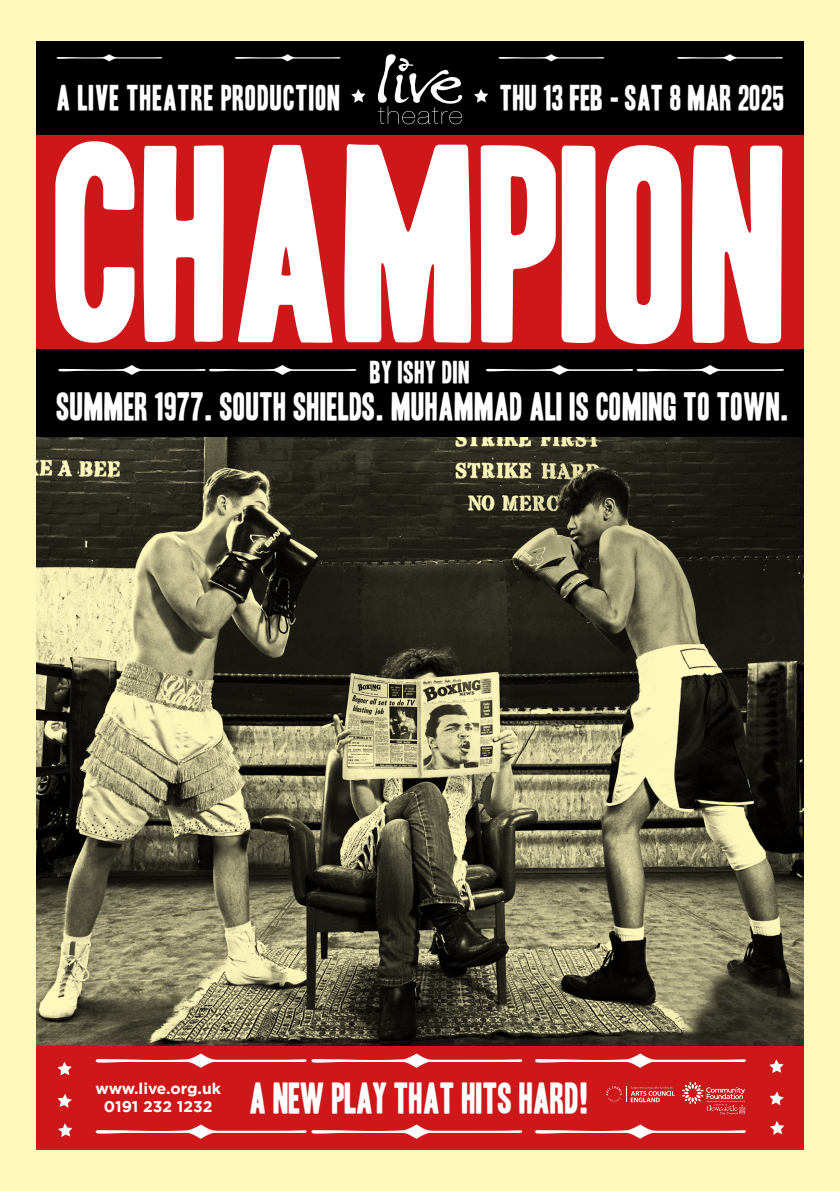
<style>
.page{position:relative;width:840px;height:1191px;background:#fff}
.page>*{position:absolute;margin:0;border:0;box-sizing:border-box;transform-origin:0 0}
.t1{font:241.4px "Headline One HPLHS";color:#fff}
.t2{font:41.8px "Headline One HPLHS";color:#fff}
.t3{font:37.6px "Headline One HPLHS";color:#fff}
.t4{font:34.2px "Headline One HPLHS";letter-spacing:.01em;color:#fff}
.t5{font:31px "Headline One HPLHS";letter-spacing:.03em;color:#fff}
.t6{font:31px "Headline One HPLHS";letter-spacing:.01em;color:#fff}
.t7{font:27.4px "Headline One HPLHS";letter-spacing:.02em;color:#fff}
.t8{font:20.8px "Headline One HPLHS";color:#fff}
.t9{font:700 15.6px "Gotham";color:#fff}
.s1{font-size:29.2px}
</style>
<div class="page">
<div style="left:0;top:0;width:839px;height:1191px;background:#fff8bd"></div>
<svg style="left:36px;top:437px;width:767px;height:609px;background:#615e47"></svg>
<div style="left:36px;top:41px;width:767px;height:99px;background:#000"></div>
<div style="left:36px;top:349px;width:767px;height:88px;background:#000"></div>
<div style="left:36px;top:136px;width:767px;height:213px;background:#cd1719"></div>
<svg style="left:377px;top:54px;width:85px;height:70px"></svg>
<div style="left:36px;top:1046px;width:767px;height:103px;background:#cd1719"></div>
<svg style="left:57px;top:1062px;width:15px;height:13px"></svg>
<svg style="left:58px;top:1094px;width:14px;height:13px"></svg>
<svg style="left:58px;top:1123px;width:14px;height:14px"></svg>
<svg style="left:769px;top:1059px;width:14px;height:14px"></svg>
<svg style="left:769px;top:1091px;width:14px;height:14px"></svg>
<svg style="left:770px;top:1121px;width:13px;height:13px"></svg>
<svg style="left:606px;top:1086px;width:68px;height:16px"></svg>
<img style="left:682px;top:1082px;width:64px;height:22px">
<img style="left:706px;top:1105px;width:40px;height:10px">
<img style="left:712px;top:1103px;width:16px;height:3px">
<svg style="left:351px;top:89px;width:14px;height:14px"></svg>
<svg style="left:474px;top:89px;width:14px;height:14px"></svg>
<p class="t8" style="left:55px;top:47px;width:109px">—</p>
<p class="t5" style="left:57px;top:83px;width:285px">A LIVE THEATRE PRODUCTION</p>
<p class="t8" style="left:233px;top:47px;width:109px">—</p>
<p class="t8" style="left:497px;top:47px;width:109px">—</p>
<p class="t6" style="left:500px;top:83px;width:286px">THU 13 FEB - SAT 8 MAR 2025</p>
<p class="t8" style="left:675px;top:47px;width:109px">—</p>
<h1 class="t1" style="left:54px;top:128px;width:737px">CHAMPION</h1>
<p class="t7" style="left:56px;top:359px;width:730px"><span class="s1">——</span> BY ISHY DIN <span class="s1">——</span></p>
<p class="t4" style="left:57px;top:390px;width:733px">SUMMER 1977. SOUTH SHIELDS. MUHAMMAD ALI IS COMING TO TOWN.</p>
<p class="t2" style="left:92px;top:1038px;width:656px">—— —</p>
<p class="t3" style="left:250px;top:1080px;width:341px">A NEW PLAY THAT HITS HARD!</p>
<p class="t9" style="left:95px;top:1077px;width:127px">www.live.org.uk</p>
<p class="t2" style="left:92px;top:1109px;width:656px">—— —</p>
<p class="t9" style="left:104px;top:1096px;width:110px">0191 232 1232</p>
</div>
